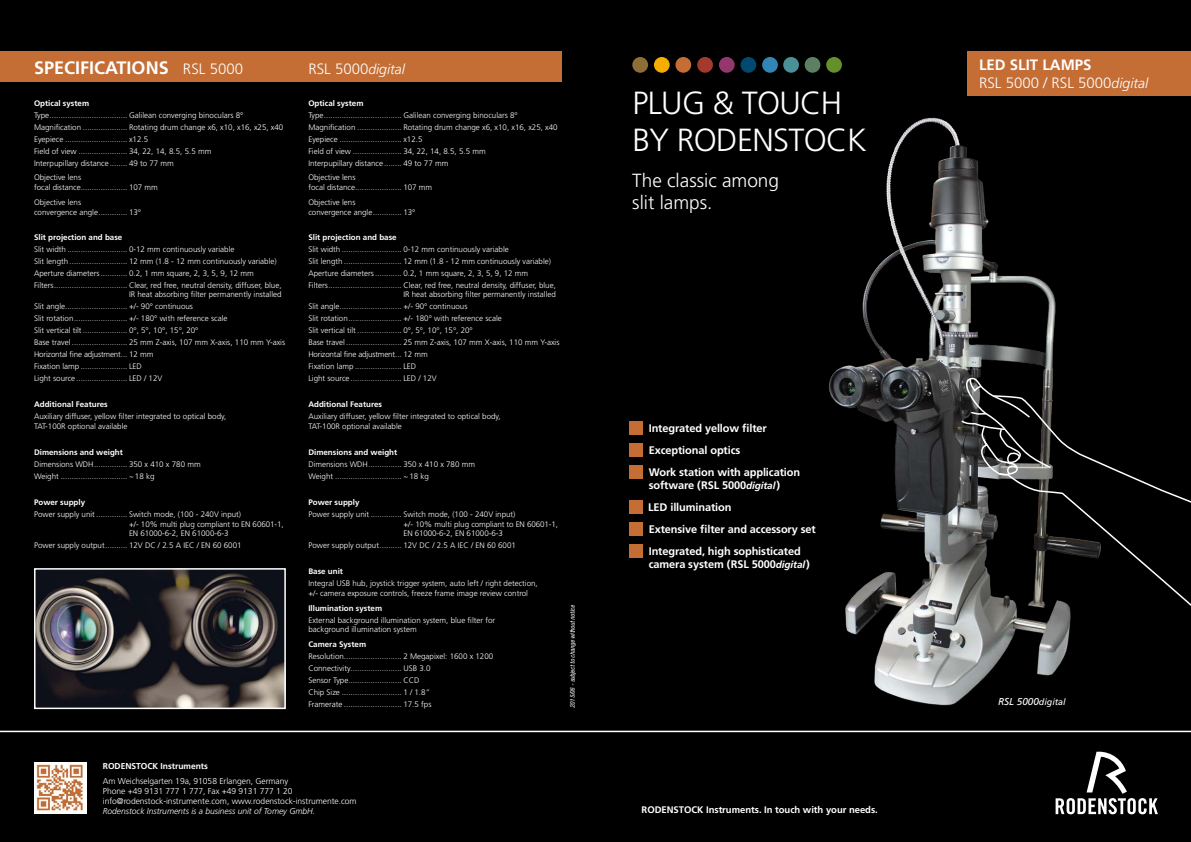
<style>
.page{position:relative;width:1191px;height:842px;background:#000}
.page>*{position:absolute;margin:0;border:0;box-sizing:border-box;transform-origin:0 0}
.t1{font:300 32px/37px "Frutiger";letter-spacing:-.02em;color:#fff}
.t2{font:300 19px/22px "Frutiger";color:#fff}
.t3{font:700 18px "Frutiger";color:#fff}
.t4{font:300 15px/18px "Frutiger";color:#fff}
.t5{font:700 11px/22px "Frutiger";letter-spacing:-.01em;color:#fff}
.t6{font:italic 10px "Frutiger";letter-spacing:-.005em;color:#fff}
.t7{font:700 9.5px "Frutiger";letter-spacing:-.005em;color:#fff}
.t8{font:300 8.5px/10px "Frutiger";letter-spacing:-.005em;color:#fff}
.t9{font:italic 300 8.5px "Frutiger";letter-spacing:-.005em;color:#fff}
.t10{font:700 8.5px "Frutiger";letter-spacing:-.005em;color:#fff}
.t11{font:300 8px/12px "Frutiger";color:#fff}
.t12{font:700 8px "Frutiger";color:#fff}
.t13{font:italic condensed 6.5px "Helvetica Neue";color:#fff}
.s1{font-weight:300;font-size:15px}
.s2{font-style:italic;font-size:14px}
.s3{font-style:italic;font-size:10px}
.s4{font-weight:700}
.s5{font-size:9px}
</style>
<div class="page">
<img style="left:34px;top:762px;width:52px;height:51px">
<img style="left:605px;top:51px;width:584px;height:764px">
<div style="left:624px;top:421px;width:25px;height:26px;background:#000"></div>
<div style="left:629px;top:421px;width:14px;height:14px;background:#c46d35"></div>
<div style="left:624px;top:443px;width:25px;height:26px;background:#000"></div>
<div style="left:629px;top:443px;width:14px;height:14px;background:#c46d35"></div>
<div style="left:624px;top:465px;width:25px;height:26px;background:#000"></div>
<div style="left:629px;top:465px;width:14px;height:14px;background:#c46d35"></div>
<div style="left:624px;top:500px;width:25px;height:26px;background:#000"></div>
<div style="left:629px;top:501px;width:14px;height:13px;background:#c46d35"></div>
<div style="left:624px;top:522px;width:25px;height:26px;background:#000"></div>
<div style="left:629px;top:523px;width:14px;height:13px;background:#c46d35"></div>
<div style="left:624px;top:544px;width:25px;height:26px;background:#000"></div>
<div style="left:629px;top:545px;width:14px;height:13px;background:#c46d35"></div>
<hr style="left:0;top:731px;width:1191px;height:1px;background:#fff">
<svg style="left:1055px;top:752px;width:102px;height:62px"></svg>
<div style="left:967px;top:52px;width:224px;height:44px;background:#c46d35"></div>
<div style="left:740px;top:57px;width:16px;height:16px;background:#004970;border-radius:50%"></div>
<div style="left:632px;top:57px;width:16px;height:16px;background:#8e6e38;border-radius:50%"></div>
<div style="left:719px;top:57px;width:15px;height:16px;background:#93376d;border-radius:50%"></div>
<div style="left:654px;top:57px;width:15px;height:16px;background:#f4ad00;border-radius:50%"></div>
<div style="left:697px;top:57px;width:16px;height:16px;background:#a33a2b;border-radius:50%"></div>
<div style="left:783px;top:57px;width:16px;height:16px;background:#499098;border-radius:50%"></div>
<div style="left:804px;top:57px;width:16px;height:16px;background:#5d8063;border-radius:50%"></div>
<div style="left:675px;top:57px;width:16px;height:16px;background:#c46d35;border-radius:50%"></div>
<div style="left:762px;top:57px;width:16px;height:16px;background:#3186b7;border-radius:50%"></div>
<div style="left:826px;top:57px;width:16px;height:16px;background:#63902b;border-radius:50%"></div>
<div style="left:0;top:52px;width:561px;height:30px;background:#c46d35"></div>
<img style="left:37px;top:571px;width:246px;height:135px">
<div style="left:34px;top:568px;width:252px;height:141px;border:2px solid #fff"></div>
<svg style="left:975px;top:515px;width:216px;height:134px"></svg>
<svg style="left:959px;top:376px;width:232px;height:139px"></svg>
<h3 class="t3" style="left:34px;top:57px;width:210px">SPECIFICATIONS <span class="s1">RSL 5000</span></h3>
<h3 class="t4" style="left:308px;top:60px;width:98px">RSL 5000<span class="s2">digital</span></h3>
<p class="t12" style="left:34px;top:99px;width:57px">Optical system</p>
<p class="t11" style="left:34px;top:110px;width:251px">Type................................... Galilean converging binoculars 8° Magnification .................... Rotating drum change x6, x10, x16, x25, x40<br>Eyepiece ............................ x12.5<br>Field of view ...................... 34, 22, 14, 8.5, 5.5 mm<br>Interpupillary distance........ 49 to 77 mm</p>
<p class="t11" style="left:34px;top:173px;width:125px;line-height:9.6px">Objective lens<br>focal distance..................... 107 mm</p>
<p class="t11" style="left:34px;top:198px;width:109px;line-height:9.6px">Objective lens<br>convergence angle............. 13°</p>
<p class="t12" style="left:34px;top:232px;width:90px">Slit projection and base</p>
<p class="t11" style="left:34px;top:243px;width:249px">Slit width ........................... 0-12 mm continuously variable<br>Slit length .......................... 12 mm (1.8 - 12 mm continuously variable)<br>Aperture diameters............ 0.2, 1 mm square, 2, 3, 5, 9, 12 mm Filters................................. Clear, red free, neutral density, diffuser, blue,</p>
<p class="t11" style="left:34px;top:289px;width:253px;text-indent:95px">IR heat absorbing filter permanently installed Slit angle............................ +/- 90° continuous<br>Slit rotation........................ +/- 180° with reference scale<br>Slit vertical tilt .................... 0°, 5°, 10°, 15°, 20°<br>Base travel ......................... 25 mm Z-axis, 107 mm X-axis, 110 mm Y-axis Horizontal fine adjustment... 12 mm<br>Fixation lamp ..................... LED<br>Light source ....................... LED / 12V</p>
<p class="t12" style="left:34px;top:400px;width:75px">Additional Features</p>
<p class="t11" style="left:34px;top:412px;width:194px;line-height:9.6px">Auxiliary diffuser, yellow filter integrated to optical body,<br>TAT-100R optional available</p>
<p class="t12" style="left:34px;top:447px;width:90px">Dimensions and weight</p>
<p class="t11" style="left:34px;top:458px;width:168px">Dimensions WDH............... 350 x 410 x 780 mm<br>Weight .............................. ~ 18 kg</p>
<p class="t12" style="left:34px;top:497px;width:53px">Power supply</p>
<p class="t11" style="left:129px;top:509px;width:156px;line-height:9.6px;text-indent:-95px">Power supply unit .............. Switch mode, (100 - 240V input)<br>+/- 10% multi plug compliant to EN 60601-1,<br>EN 61000-6-2, EN 61000-6-3</p>
<p class="t11" style="left:34px;top:539px;width:209px">Power supply output.......... 12V DC / 2.5 A IEC / EN 60 6001</p>
<p class="t12" style="left:308px;top:99px;width:57px">Optical system</p>
<p class="t11" style="left:308px;top:110px;width:251px">Type................................... Galilean converging binoculars 8° Magnification .................... Rotating drum change x6, x10, x16, x25, x40<br>Eyepiece ............................ x12.5<br>Field of view ...................... 34, 22, 14, 8.5, 5.5 mm<br>Interpupillary distance........ 49 to 77 mm</p>
<p class="t11" style="left:308px;top:173px;width:125px;line-height:9.6px">Objective lens<br>focal distance..................... 107 mm</p>
<p class="t11" style="left:308px;top:198px;width:109px;line-height:9.6px">Objective lens<br>convergence angle............. 13°</p>
<p class="t12" style="left:308px;top:232px;width:90px">Slit projection and base</p>
<p class="t11" style="left:308px;top:243px;width:249px">Slit width ........................... 0-12 mm continuously variable<br>Slit length .......................... 12 mm (1.8 - 12 mm continuously variable)<br>Aperture diameters............ 0.2, 1 mm square, 2, 3, 5, 9, 12 mm Filters................................. Clear, red free, neutral density, diffuser, blue,</p>
<p class="t11" style="left:308px;top:289px;width:253px;text-indent:95px">IR heat absorbing filter permanently installed Slit angle............................ +/- 90° continuous<br>Slit rotation........................ +/- 180° with reference scale<br>Slit vertical tilt .................... 0°, 5°, 10°, 15°, 20°<br>Base travel ......................... 25 mm Z-axis, 107 mm X-axis, 110 mm Y-axis Horizontal fine adjustment... 12 mm<br>Fixation lamp ..................... LED<br>Light source ....................... LED / 12V</p>
<p class="t12" style="left:308px;top:400px;width:75px">Additional Features</p>
<p class="t11" style="left:308px;top:412px;width:194px;line-height:9.6px">Auxiliary diffuser, yellow filter integrated to optical body,<br>TAT-100R optional available</p>
<p class="t12" style="left:308px;top:447px;width:90px">Dimensions and weight</p>
<p class="t11" style="left:308px;top:458px;width:168px">Dimensions WDH............... 350 x 410 x 780 mm<br>Weight .............................. ~ 18 kg</p>
<p class="t12" style="left:308px;top:497px;width:53px">Power supply</p>
<p class="t11" style="left:403px;top:509px;width:156px;line-height:9.6px;text-indent:-95px">Power supply unit .............. Switch mode, (100 - 240V input)<br>+/- 10% multi plug compliant to EN 60601-1,<br>EN 61000-6-2, EN 61000-6-3</p>
<p class="t11" style="left:308px;top:539px;width:209px">Power supply output.......... 12V DC / 2.5 A IEC / EN 60 6001</p>
<p class="t12" style="left:308px;top:567px;width:36px">Base unit</p>
<p class="t11" style="left:308px;top:579px;width:231px;line-height:9.6px">Integral USB hub, joystick trigger system, auto left / right detection, +/- camera exposure controls, freeze frame image review control</p>
<p class="t12" style="left:308px;top:603px;width:75px">Illumination system</p>
<p class="t11" style="left:308px;top:615px;width:188px;line-height:9.6px">External background illumination system, blue filter for background illumination system</p>
<p class="t12" style="left:308px;top:640px;width:59px">Camera System</p>
<p class="t11" style="left:308px;top:651px;width:186px">Resolution.......................... 2 Megapixel: 1600 x 1200<br>Connectivity....................... USB 3.0<br>Sensor Type........................ CCD<br>Chip Size ........................... 1 / 1.8”<br>Framerate .......................... 17.5 fps</p>
<p class="t13" style="left:569px;top:708px;width:104px;rotate:-90deg">2015/06 - subject to change without notice</p>
<p class="t10" style="left:103px;top:761px;width:107px">RODENSTOCK Instruments</p>
<p class="t8" style="left:103px;top:776px;width:255px">Am Weichselgarten 19a, 91058 Erlangen, Germany<br>Phone +49 9131 777 1 777, Fax +49 9131 777 1 20 info@rodenstock-instrumente.com, www.rodenstock-instrumente.com</p>
<p class="t9" style="left:103px;top:806px;width:214px">Rodenstock Instruments is a business unit of Tomey GmbH.</p>
<h1 class="t1" style="left:632px;top:85px;width:236px">PLUG &amp; TOUCH<br>BY RODENSTOCK</h1>
<h2 class="t2" style="left:632px;top:170px;width:148px">The classic among slit lamps.</h2>
<h3 class="t5" style="left:648px;top:417px;width:153px">Integrated yellow filter<br>Exceptional optics<br>Work station with application</h3>
<h3 class="t5" style="left:648px;top:474px;width:169px">software (RSL 5000<span class="s3">digital</span>)<br>LED illumination<br>Extensive filter and accessory set<br>Integrated, high sophisticated</h3>
<h3 class="t5" style="left:648px;top:553px;width:163px">camera system (RSL 5000<span class="s3">digital</span>)</h3>
<p class="t7" style="left:641px;top:804px;width:238px">RODENSTOCK Instruments. In touch with your needs.</p>
<h3 class="t4" style="left:979px;top:56px;width:171px"><span class="s4">LED SLIT LAMPS<br></span>RSL 5000 / RSL 5000<span class="s2">digital</span></h3>
<p class="t6" style="left:998px;top:696px;width:69px">RSL 5000<span class="s5">digital</span></p>
</div>
